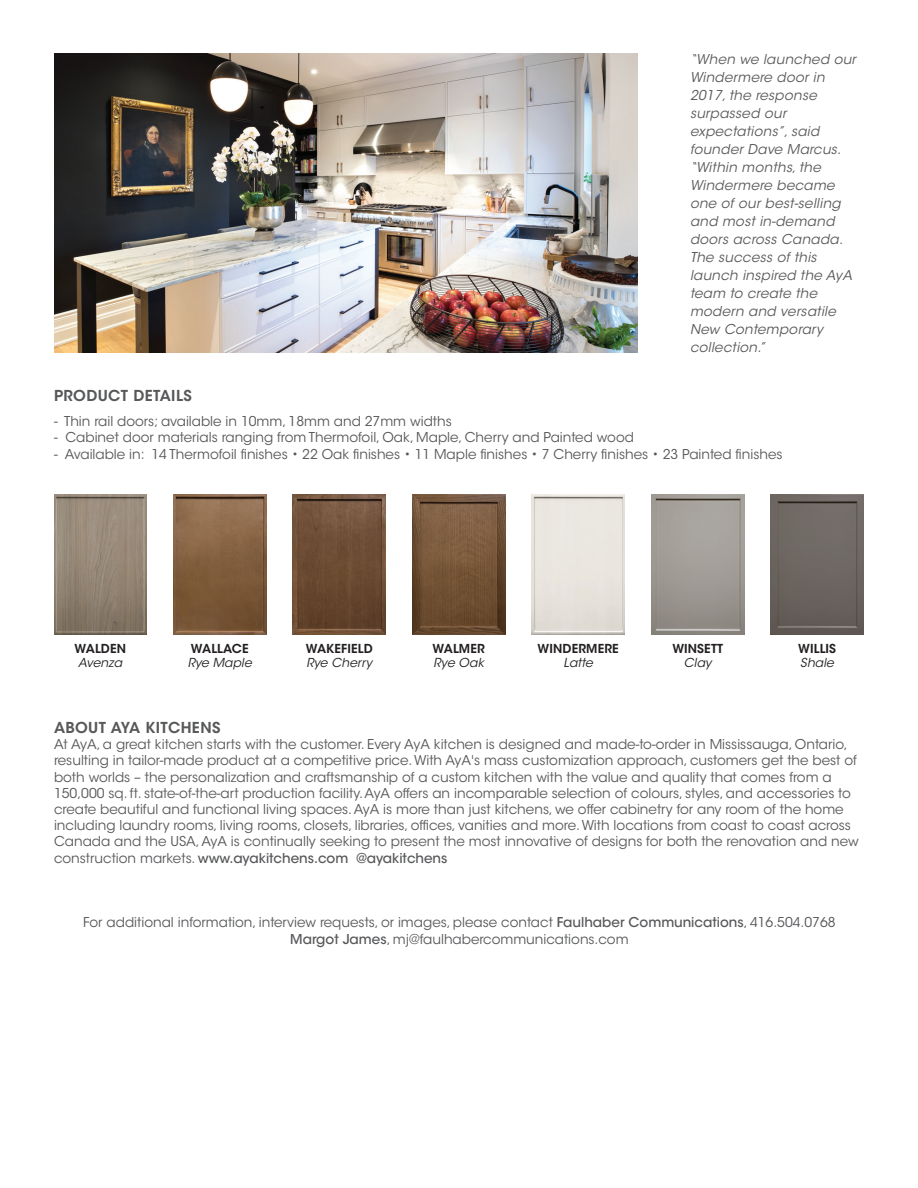
<style>
.page{position:relative;width:918px;height:1188px;background:#fff}
.page>*{position:absolute;margin:0;border:0;box-sizing:border-box;transform-origin:0 0}
.t1{font:600 15px "ITC Avant Garde Std";letter-spacing:.025em;color:#57585a}
.t2{font:13.5px/16.2px "ITC Avant Garde Std";color:#57585a}
.t3{font:italic 13.5px/18px "ITC Avant Garde Std";letter-spacing:.02em;color:#57585a}
.t4{font:600 12.3px/14.7px "ITC Avant Garde Std";letter-spacing:.01em;color:#231f20}
.t5{font:italic 12.3px/14.7px "ITC Avant Garde Std";letter-spacing:.01em;color:#231f20}
.s1{font-weight:400;font-style:italic}
.s2{font-weight:600;font-style:normal}
.s3{font-weight:500}
</style>
<div class="page">
<img style="left:54px;top:54px;width:583px;height:298px">
<img style="left:293px;top:494px;width:93px;height:140px">
<img style="left:54px;top:494px;width:93px;height:140px">
<img style="left:173px;top:494px;width:93px;height:140px">
<img style="left:413px;top:494px;width:92px;height:140px">
<img style="left:771px;top:494px;width:93px;height:140px">
<img style="left:532px;top:494px;width:93px;height:140px">
<img style="left:651px;top:494px;width:93px;height:140px">
<p class="t3" style="left:690px;top:52px;width:167px">“When we launched our<br>Windermere door in<br>2017, the response surpassed our expectations”, said founder Dave Marcus. “Within months, the<br>Windermere became one of our best-selling and most in-demand doors across Canada.<br>The success of this launch inspired the AyA team to create the modern and versatile<br>New Contemporary collection.”</p>
<p class="t1" style="left:54px;top:387px;width:139px">PRODUCT DETAILS</p>
<p class="t2" style="left:54px;top:415px;width:399px">- Thin rail doors; available in 10mm, 18mm and 27mm widths</p>
<p class="t2" style="left:54px;top:431px;width:582px">- Cabinet door materials ranging from Thermofoil, Oak, Maple, Cherry and Painted wood</p>
<p class="t2" style="left:54px;top:447px;width:730px">- Available in: 14 Thermofoil finishes • 22 Oak finishes • 11 Maple finishes • 7 Cherry finishes • 23 Painted finishes</p>
<p class="t4" style="left:75px;top:641px;width:53px;text-align:center">WALDEN<br><span class="s1">Avenza</span></p>
<p class="t5" style="left:188px;top:642px;width:66px"><span class="s2">WALLACE<br></span>Rye Maple</p>
<p class="t4" style="left:433px;top:641px;width:54px">WALMER<br><span class="s1">Rye Oak</span></p>
<p class="t4" style="left:798px;top:641px;width:39px">WILLIS<br><span class="s1">Shale</span></p>
<p class="t4" style="left:538px;top:641px;width:83px;text-align:center">WINDERMERE<br><span class="s1">Latte</span></p>
<p class="t4" style="left:672px;top:641px;width:52px;text-align:center">WINSETT<br><span class="s1">Clay</span></p>
<p class="t4" style="left:306px;top:641px;width:68px">WAKEFIELD<br><span class="s1">Rye Cherry</span></p>
<p class="t1" style="left:54px;top:719px;width:168px">ABOUT AYA KITCHENS</p>
<p class="t2" style="left:54px;top:738px;width:806px">At AyA, a great kitchen starts with the customer. Every AyA kitchen is designed and made-to-order in Mississauga, Ontario, resulting in tailor-made product at a competitive price. With AyA's mass customization approach, customers get the best of both worlds – the personalization and craftsmanship of a custom kitchen with the value and quality that comes from a 150,000 sq. ft. state-of-the-art production facility. AyA offers an incomparable selection of colours, styles, and accessories to create beautiful and functional living spaces. AyA is more than just kitchens, we offer cabinetry for any room of the home including laundry rooms, living rooms, closets, libraries, offices, vanities and more. With locations from coast to coast across Canada and the USA, AyA is continually seeking to present the most innovative of designs for both the renovation and new construction markets. <span class="s3">www.ayakitchens.com @ayakitchens</span></p>
<p class="t2" style="left:83px;top:916px;width:754px;text-align:center">For additional information, interview requests, or images, please contact <span class="s3">Faulhaber Communications</span>, 416.504.0768<br><span class="s3">Margot James</span>, mj@faulhabercommunications.com</p>
</div>
